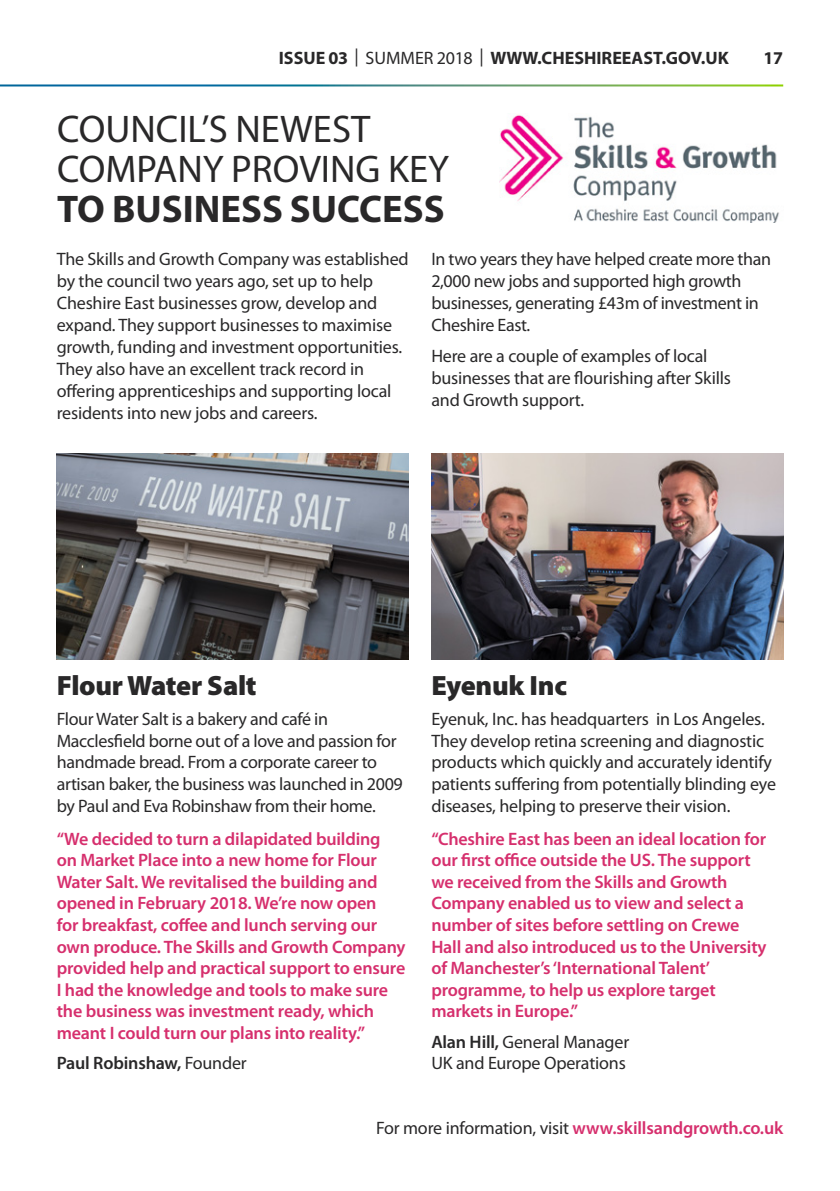
<style>
.page{position:relative;width:840px;height:1191px;background:#fff}
.page>*{position:absolute;margin:0;border:0;box-sizing:border-box;transform-origin:0 0}
.Header_1{font:38.6px/40px "Myriad Pro";color:#292829}
.Header_1-2{font:900 28px "Myriad Pro";letter-spacing:-.01em;color:#292829}
.Body{font:18px/22px "Myriad Pro";letter-spacing:-.01em;color:#292829}
.Body-2{font:600 18px/21.6px "Myriad Pro";letter-spacing:-.01em;color:#d62f6d}
.t1{font:700 18px "Myriad Pro";color:#292829}
.Body-3{font:600 18px "Myriad Pro";letter-spacing:-.01em;color:#292829}
.s1{font-weight:400}
.s2{font-weight:700}
.s3{font-weight:600}
.s4{font-weight:400;color:#292829}
</style>
<div class="page">
<img style="left:57px;top:454px;width:351px;height:206px">
<img style="left:431px;top:454px;width:351px;height:206px">
<img style="left:499px;top:114px;width:280px;height:108px">
<p class="t1" style="left:279px;top:46px;width:451px">ISSUE 03 <span class="s1">| SUMMER 2018 |</span> WWW.CHESHIREEAST.GOV.UK</p>
<p class="t1" style="left:763px;top:46px;width:21px">17</p>
<p class="Header_1" style="left:57px;top:109px;width:393px">COUNCIL’S NEWEST<br>COMPANY PROVING KEY<br><span class="s2">TO BUSINESS SUCCESS</span></p>
<p class="Body" style="left:57px;top:248px;width:353px">The Skills and Growth Company was established by the council two years ago, set up to help Cheshire East businesses grow, develop and expand. They support businesses to maximise growth, funding and investment opportunities.<br>They also have an excellent track record in offering apprenticeships and supporting local residents into new jobs and careers.</p>
<p class="Body" style="left:431px;top:248px;width:341px">In two years they have helped create more than 2,000 new jobs and supported high growth businesses, generating £43m of investment in Cheshire East.</p>
<p class="Body" style="left:431px;top:344px;width:301px">Here are a couple of examples of local businesses that are flourishing after Skills and Growth support.</p>
<p class="Header_1-2" style="left:57px;top:669px;width:201px">Flour Water Salt</p>
<p class="Body" style="left:57px;top:708px;width:347px">Flour Water Salt is a bakery and café in Macclesfield borne out of a love and passion for handmade bread. From a corporate career to artisan baker, the business was launched in 2009 by Paul and Eva Robinshaw from their home.</p>
<p class="Body-2" style="left:57px;top:827px;width:350px">“We decided to turn a dilapidated building<br>on Market Place into a new home for Flour Water Salt. We revitalised the building and opened in February 2018. We’re now open<br>for breakfast, coffee and lunch serving our own produce. The Skills and Growth Company provided help and practical support to ensure I had the knowledge and tools to make sure the business was investment ready, which meant I could turn our plans into reality.”</p>
<p class="Body-3" style="left:57px;top:1051px;width:191px">Paul Robinshaw, <span class="s1">Founder</span></p>
<p class="Header_1-2" style="left:431px;top:669px;width:137px">Eyenuk Inc</p>
<p class="Body" style="left:431px;top:708px;width:346px">Eyenuk, Inc. has headquarters in Los Angeles.<br>They develop retina screening and diagnostic products which quickly and accurately identify patients suffering from potentially blinding eye diseases, helping to preserve their vision.</p>
<p class="Body-2" style="left:431px;top:827px;width:336px">“Cheshire East has been an ideal location for our first office outside the US. The support we received from the Skills and Growth Company enabled us to view and select a number of sites before settling on Crewe Hall and also introduced us to the University of Manchester’s ‘International Talent’ programme, to help us explore target markets in Europe.”</p>
<p class="Body" style="left:431px;top:1030px;width:199px"><span class="s3">Alan Hill,</span> General Manager<br>UK and Europe Operations</p>
<p class="Body-2" style="left:376px;top:1117px;width:408px"><span class="s4">For more information, visit</span> www.skillsandgrowth.co.uk</p>
</div>
